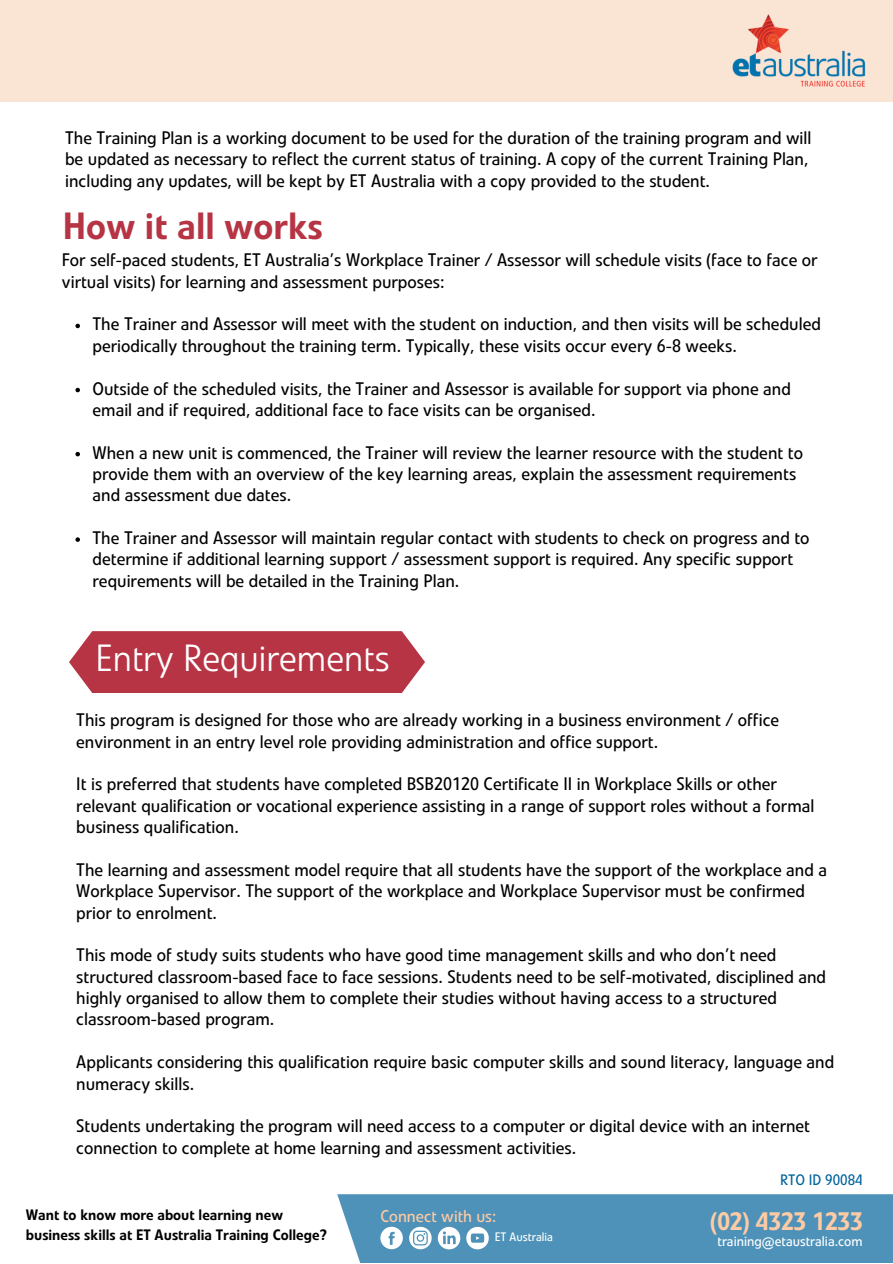
<style>
.page{position:relative;width:893px;height:1264px;background:#fff}
.page>*{position:absolute;margin:0;border:0;box-sizing:border-box;transform-origin:0 0}
.t1{font:300 37.5px "Linotype Veto";color:#fff}
.t2{font:500 37.5px "Linotype Veto";color:#b63444}
.t3{font:500 25.05px "Linotype Veto";color:#ffcba4}
.t4{font:18px/21.3px "Linotype Veto";color:#000}
.t5{font:16.95px "Linotype Veto";color:#ffcba4}
.t6{font:500 15px/20.2px "Linotype Veto";color:#000}
.t7{font:15px "Linotype Veto";color:#00629b}
.t8{font:13.95px "Linotype Veto";color:#fff}
.t9{font:12.15px "Linotype Veto";color:#fff}
</style>
<div class="page">
<svg style="left:337px;top:1194px;width:555px;height:68px;background:#5898bd"></svg>
<div style="left:0;top:0;width:892px;height:101px;background:#fae4d4"></div>
<img style="left:732px;top:14px;width:134px;height:73px">
<svg style="left:75px;top:324px;width:5px;height:4px"></svg>
<svg style="left:75px;top:388px;width:5px;height:4px"></svg>
<svg style="left:75px;top:452px;width:5px;height:4px"></svg>
<svg style="left:75px;top:537px;width:5px;height:5px"></svg>
<svg style="left:69px;top:631px;width:356px;height:62px;background:#ba4150"></svg>
<p class="t4" style="left:65px;top:129px;width:747px">The Training Plan is a working document to be used for the duration of the training program and will be updated as necessary to reflect the current status of training. A copy of the current Training Plan, including any updates, will be kept by ET Australia with a copy provided to the student.</p>
<h1 class="t2" style="left:63px;top:210px;width:262px">How it all works</h1>
<p class="t4" style="left:62px;top:251px;width:757px">For self-paced students, ET Australia’s Workplace Trainer / Assessor will schedule visits (face to face or virtual visits) for learning and assessment purposes:</p>
<p class="t4" style="left:92px;top:315px;width:729px">The Trainer and Assessor will meet with the student on induction, and then visits will be scheduled periodically throughout the training term. Typically, these visits occur every 6-8 weeks.</p>
<p class="t4" style="left:92px;top:379px;width:700px">Outside of the scheduled visits, the Trainer and Assessor is available for support via phone and email and if required, additional face to face visits can be organised.</p>
<p class="t4" style="left:92px;top:443px;width:712px">When a new unit is commenced, the Trainer will review the learner resource with the student to provide them with an overview of the key learning areas, explain the assessment requirements and assessment due dates.</p>
<p class="t4" style="left:92px;top:529px;width:718px">The Trainer and Assessor will maintain regular contact with students to check on progress and to determine if additional learning support / assessment support is required. Any specific support requirements will be detailed in the Training Plan.</p>
<h1 class="t1" style="left:95px;top:643px;width:296px">Entry Requirements</h1>
<p class="t4" style="left:76px;top:711px;width:704px">This program is designed for those who are already working in a business environment / office environment in an entry level role providing administration and office support.</p>
<p class="t4" style="left:76px;top:775px;width:739px">It is preferred that students have completed BSB20120 Certificate II in Workplace Skills or other relevant qualification or vocational experience assisting in a range of support roles without a formal business qualification.</p>
<p class="t4" style="left:76px;top:860px;width:752px">The learning and assessment model require that all students have the support of the workplace and a<br>Workplace Supervisor. The support of the workplace and Workplace Supervisor must be confirmed prior to enrolment.</p>
<p class="t4" style="left:76px;top:946px;width:751px">This mode of study suits students who have good time management skills and who don’t need structured classroom-based face to face sessions. Students need to be self-motivated, disciplined and highly organised to allow them to complete their studies without having access to a structured classroom-based program.</p>
<p class="t4" style="left:76px;top:1052px;width:759px">Applicants considering this qualification require basic computer skills and sound literacy, language and numeracy skills.</p>
<p class="t4" style="left:76px;top:1117px;width:735px">Students undertaking the program will need access to a computer or digital device with an internet connection to complete at home learning and assessment activities.</p>
<p class="t6" style="left:26px;top:1205px;width:302px">Want to know more about learning new business skills at ET Australia Training College?</p>
<p class="t5" style="left:380px;top:1208px;width:117px">Connect with us:</p>
<p class="t9" style="left:495px;top:1231px;width:60px">ET Australia</p>
<p class="t7" style="left:780px;top:1173px;width:84px">RTO ID 90084</p>
<h2 class="t3" style="left:710px;top:1211px;width:154px">(02) 4323 1233</h2>
<p class="t8" style="left:717px;top:1235px;width:147px">training@etaustralia.com</p>
</div>
